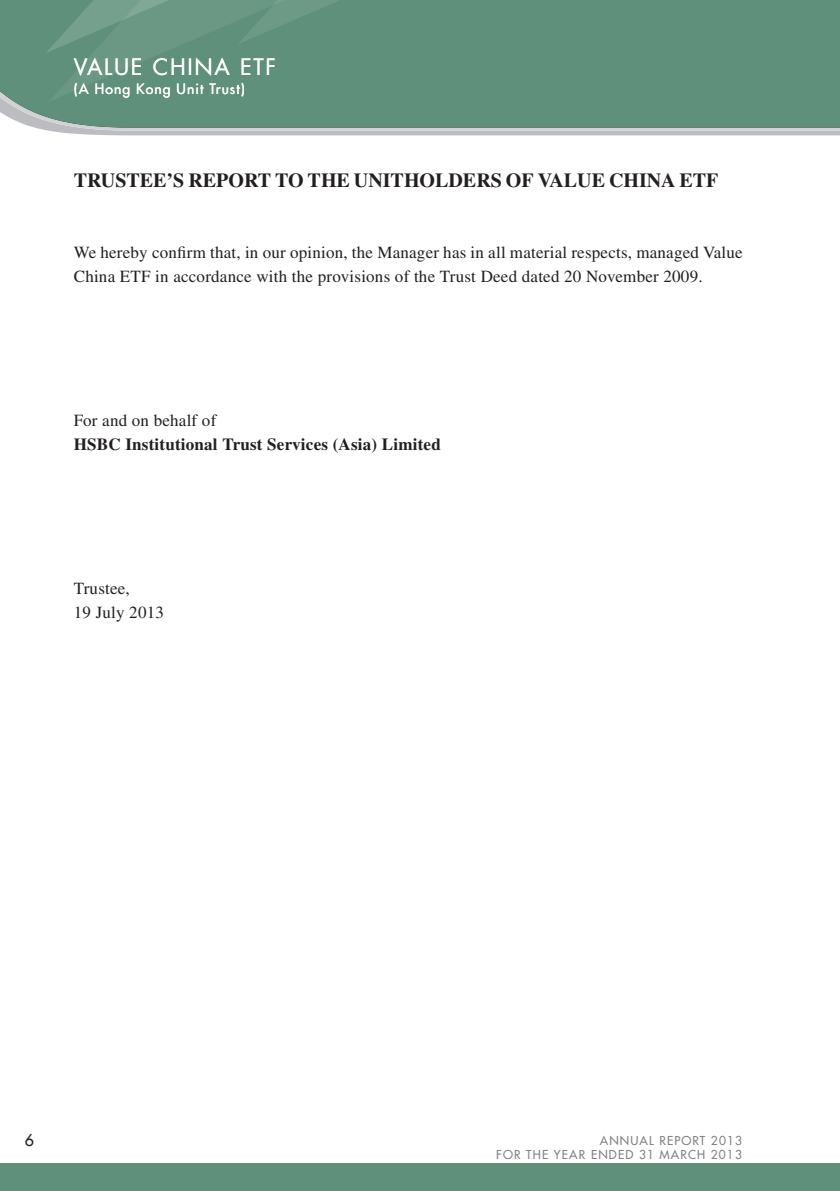
<style>
.page{position:relative;width:840px;height:1191px;background:#fff}
.page>*{position:absolute;margin:0;border:0;box-sizing:border-box;transform-origin:0 0}
.t1{font:22px "Futura Std";letter-spacing:.075em;color:#fff}
.t2{font:700 20px "Times";color:#231f20}
.t3{font:17px/24px "Times";letter-spacing:.01em;color:#231f20}
.t4{font:700 17px/24px "Times";letter-spacing:.01em;color:#231f20}
.t5{font:500 14px "Futura Std";letter-spacing:.075em;color:#fff}
.t6{font:500 12px/14px "Futura Std";letter-spacing:.09em;color:#808285;text-align:right}
.s1{font-weight:400}
</style>
<div class="page">
<svg style="left:839px;top:0;width:1px;height:127px"></svg>
<div style="left:0;top:83px;width:839px;height:52px;background:#bcbdc0"></div>
<svg style="left:0;top:127px;width:839px;height:4px;background:#bcc2c1"></svg>
<div style="left:0;top:0;width:839px;height:127px;background:#5e907b"></div>
<div style="left:49px;top:0;width:584px;height:102px;background:#5e907b"></div>
<svg style="left:45px;top:0;width:585px;height:53px;background:#62927e"></svg>
<div style="left:0;top:1163px;width:839px;height:28px;background:#5e907b"></div>
<p class="t1" style="left:74px;top:53px;width:204px">VALUE CHINA ETF</p>
<p class="t5" style="left:74px;top:80px;width:172px">(A Hong Kong Unit Trust)</p>
<p class="t2" style="left:74px;top:168px;width:645px">TRUSTEE’S REPORT TO THE UNITHOLDERS OF VALUE CHINA ETF</p>
<p class="t3" style="left:74px;top:240px;width:670px">We hereby confirm that, in our opinion, the Manager has in all material respects, managed Value<br>China ETF in accordance with the provisions of the Trust Deed dated 20 November 2009.</p>
<p class="t4" style="left:74px;top:408px;width:368px"><span class="s1">For and on behalf of<br></span>HSBC Institutional Trust Services (Asia) Limited</p>
<p class="t3" style="left:74px;top:576px;width:92px">Trustee,<br>19 July 2013</p>
<p class="t6" style="left:496px;top:1133px;width:247px">ANNUAL REPORT 2013<br>FOR THE YEAR ENDED 31 MARCH 2013</p>
</div>
